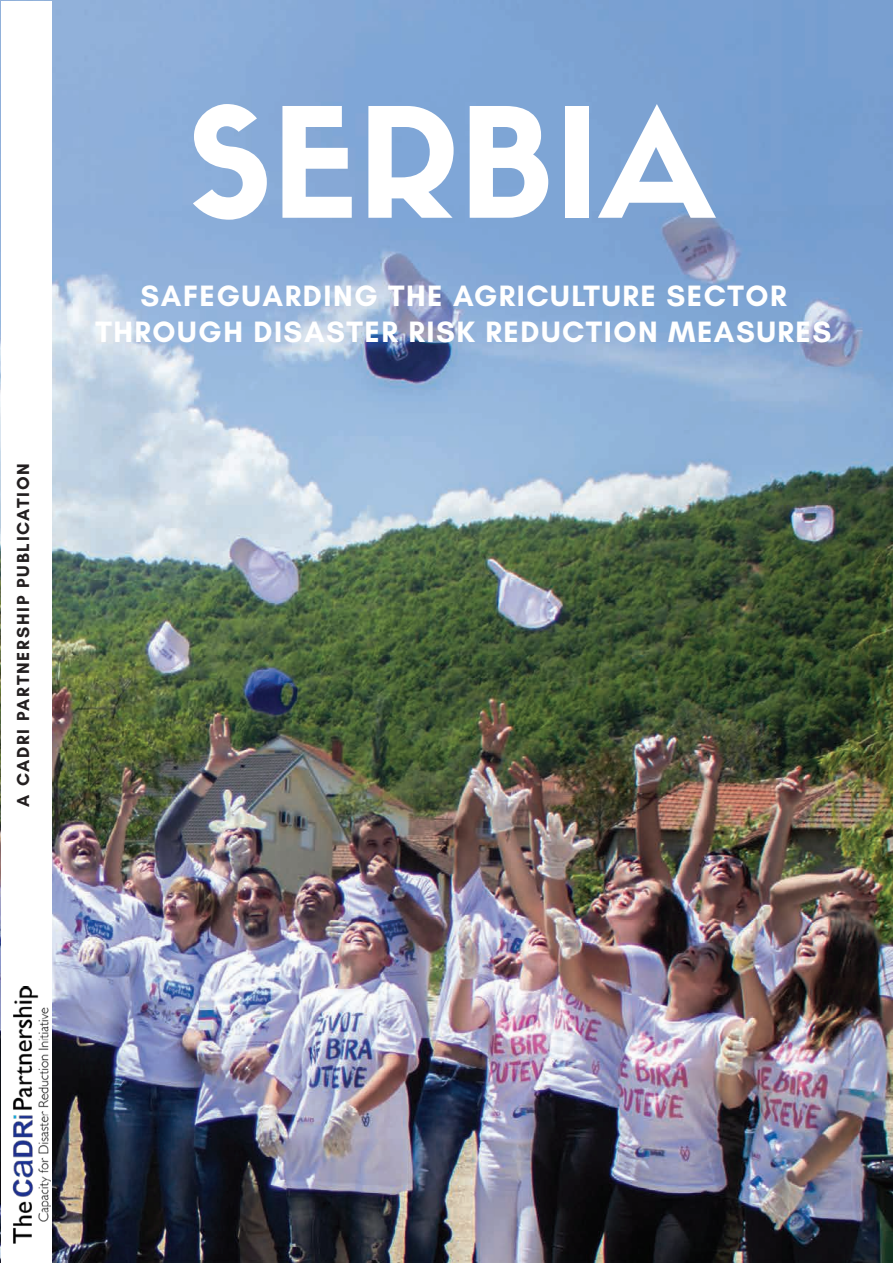
<style>
.page{position:relative;width:893px;height:1263px;background:#fff}
.page>*{position:absolute;margin:0;border:0;box-sizing:border-box;transform-origin:0 0}
.t1{font:150px "Sifonn Basic";color:#fff}
.t2{font:700 30px/36px "Glacial Indifference";letter-spacing:.05em;color:#fff;text-align:center}
.t3{font:700 17.7px "Glacial Indifference";letter-spacing:.1em;color:#231f20}
</style>
<div class="page">
<img style="left:0;top:0;width:893px;height:1263px">
<div style="left:1px;top:1px;width:50px;height:1261px;background:#fff"></div>
<img style="left:12px;top:987px;width:38px;height:257px">
<p class="t3" style="left:12px;top:806px;width:345px;rotate:-90deg">A CADRI PARTNERSHIP PUBLICATION</p>
<p class="t1" style="left:188px;top:64px;width:528px">SERBIA</p>
<p class="t2" style="left:96px;top:278px;width:737px">SAFEGUARDING THE AGRICULTURE SECTOR<br>THROUGH DISASTER RISK REDUCTION MEASURES</p>
</div>
